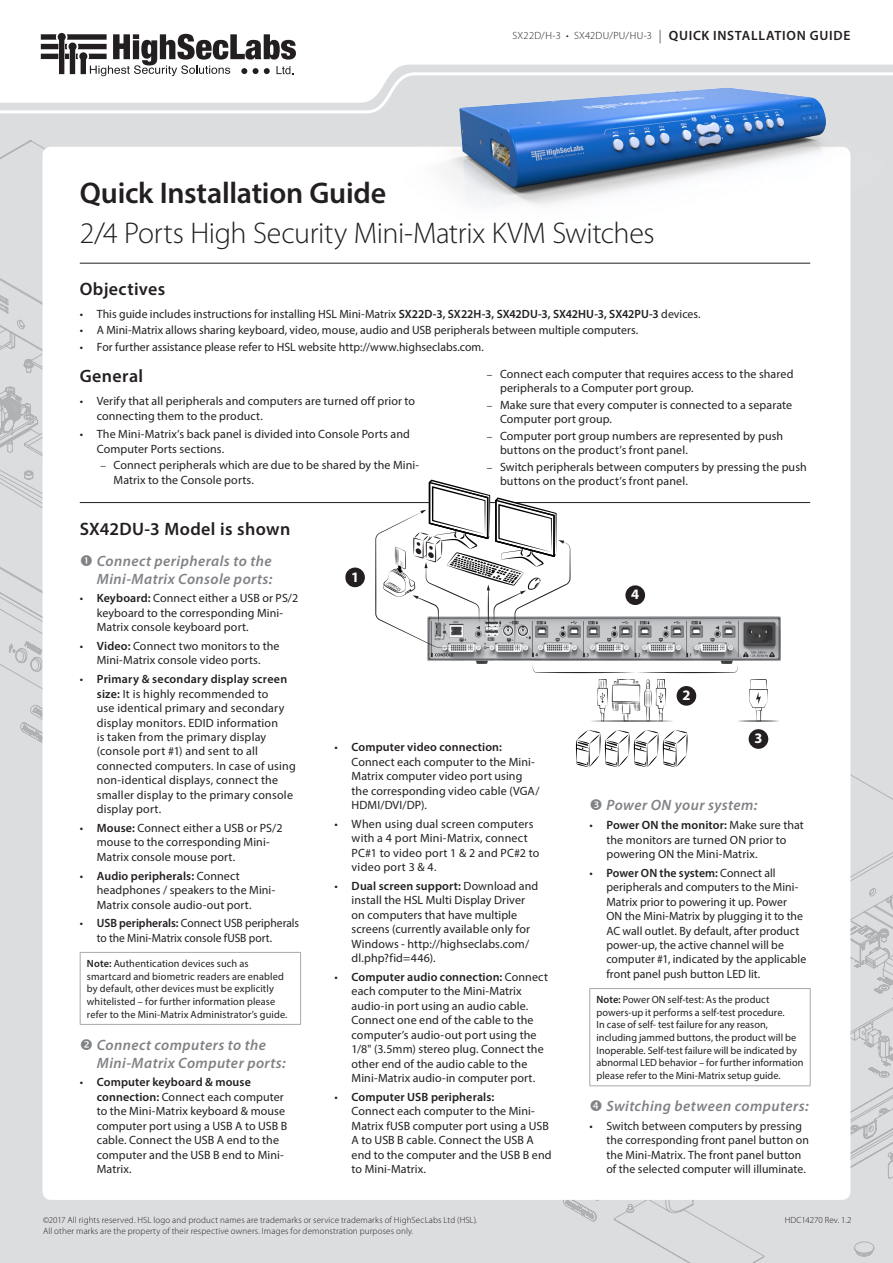
<style>
.page{position:relative;width:893px;height:1263px;background:#dcdddf}
.page>*{position:absolute;margin:0;border:0;box-sizing:border-box;transform-origin:0 0}
.Headers{font:300 30px "Myriad Pro";letter-spacing:-.015em;color:#231f20}
.Headers-2{font:600 30px "Myriad Pro";letter-spacing:-.01em;color:#231f20}
.Body_heads{font:600 18px "Myriad Pro";letter-spacing:.02em;color:#231f20}
.Body_heads-2{font:italic 600 15px/18px "Myriad Pro";letter-spacing:.03em;color:#808285}
.t1{font:700 14.55px "Myriad Pro";color:#fff}
.t2{font:12px/14.4px "Myriad Pro";letter-spacing:.01em;color:#231f20}
.t3{font:12px/14.4px "Myriad Pro";letter-spacing:.01em;color:#231f20;scale:.96 1}
.Body_Plain_-_Notes{font:10.5px/12.6px "Myriad Pro";letter-spacing:.005em;color:#231f20}
.t4{font:300 10.5px "Myriad Pro";letter-spacing:.025em;color:#231f20}
.t5{font:300 9px/10.5px "Myriad Pro";letter-spacing:.015em;color:#231f20}
.t6{font:300 9px "Myriad Pro";letter-spacing:-.01em;color:#231f20}
.s1{font-size:13.5px}
.s2{font-weight:600;font-size:13.5px}
.s3{font-weight:600}
.s4{font-family:"Minion Pro"}
</style>
<div class="page">
<div style="left:0;top:0;width:893px;height:33px;background:#fff"></div>
<svg style="left:0;top:33px;width:893px;height:81px;background:#e6e6e6"></svg>
<svg style="left:563px;top:614px;width:330px;height:649px"></svg>
<svg style="left:0;top:140px;width:49px;height:692px"></svg>
<div style="left:43px;top:147px;width:807px;height:1053px;background:#fff;border-radius:9px"></div>
<img style="left:389px;top:65px;width:494px;height:189px">
<hr style="left:80px;top:263px;width:730px;height:1px;background:#231f20">
<hr style="left:80px;top:502px;width:730px;height:1px;background:#231f20">
<img style="left:427px;top:616px;width:353px;height:47px">
<svg style="left:592px;top:679px;width:80px;height:42px"></svg>
<svg style="left:576px;top:730px;width:112px;height:37px"></svg>
<div style="left:677px;top:686px;width:19px;height:20px;background:#231f20;border-radius:50%"></div>
<div style="left:749px;top:729px;width:19px;height:20px;background:#231f20;border-radius:50%"></div>
<div style="left:625px;top:585px;width:20px;height:20px;background:#231f20;border-radius:50%"></div>
<svg style="left:738px;top:679px;width:41px;height:42px"></svg>
<svg style="left:533px;top:663px;width:205px;height:10px"></svg>
<div style="left:345px;top:567px;width:20px;height:20px;background:#231f20;border-radius:50%"></div>
<svg style="left:375px;top:480px;width:195px;height:168px"></svg>
<hr style="left:80px;top:952px;width:221px;height:1px;background:#a8a9ad">
<hr style="left:80px;top:953px;width:1px;height:71px;background:#a8a9ad">
<hr style="left:300px;top:953px;width:1px;height:71px;background:#a8a9ad">
<hr style="left:80px;top:1024px;width:221px;height:1px;background:#a8a9ad">
<hr style="left:589px;top:988px;width:222px;height:1px;background:#a8a9ad">
<hr style="left:589px;top:989px;width:1px;height:96px;background:#a8a9ad">
<hr style="left:810px;top:989px;width:1px;height:96px;background:#a8a9ad">
<hr style="left:589px;top:1085px;width:222px;height:1px;background:#a8a9ad">
<p class="t4" style="left:512px;top:30px;width:339px">SX22D/H-3 • SX42DU/PU/HU-3 <span class="s1">|</span> <span class="s2">QUICK INSTALLATION GUIDE</span></p>
<p class="Headers-2" style="left:80px;top:173px;width:308px">Quick Installation Guide</p>
<p class="Headers" style="left:80px;top:216px;width:576px">2/4 Ports High Security Mini-Matrix KVM Switches</p>
<p class="Body_heads" style="left:80px;top:277px;width:87px">Objectives</p>
<p class="t2" style="left:80px;top:306px;width:622px">• This guide includes instructions for installing HSL Mini-Matrix <span class="s3">SX22D-3, SX22H-3, SX42DU-3, SX42HU-3, SX42PU-3</span> devices.</p>
<p class="t2" style="left:80px;top:323px;width:560px">• A Mini-Matrix allows sharing keyboard, video, mouse, audio and USB peripherals between multiple computers.</p>
<p class="t2" style="left:80px;top:340px;width:406px">• For further assistance please refer to HSL website http://www.highseclabs.com.</p>
<p class="Body_heads" style="left:80px;top:365px;width:65px">General</p>
<p class="t2" style="left:97px;top:394px;width:320px;text-indent:-17px">• Verify that all peripherals and computers are turned off prior to connecting them to the product.</p>
<p class="t2" style="left:97px;top:427px;width:315px;text-indent:-17px">• The Mini-Matrix’s back panel is divided into Console Ports and<br>Computer Ports sections.</p>
<p class="t2" style="left:114px;top:458px;width:307px;text-indent:-14px"><span class="s4">–</span> Connect peripherals which are due to be shared by the Mini-<br>Matrix to the Console ports.</p>
<p class="t2" style="left:500px;top:366px;width:295px;text-indent:-14px"><span class="s4">–</span> Connect each computer that requires access to the shared peripherals to a Computer port group.</p>
<p class="t2" style="left:500px;top:397px;width:294px;text-indent:-14px"><span class="s4">–</span> Make sure that every computer is connected to a separate<br>Computer port group.</p>
<p class="t2" style="left:500px;top:428px;width:285px;text-indent:-14px"><span class="s4">–</span> Computer port group numbers are represented by push buttons on the product’s front panel.</p>
<p class="t2" style="left:500px;top:459px;width:308px;text-indent:-14px"><span class="s4">–</span> Switch peripherals between computers by pressing the push buttons on the product’s front panel.</p>
<p class="Body_heads" style="left:80px;top:518px;width:212px">SX42DU-3 Model is shown</p>
<p class="Body_heads-2" style="left:97px;top:551px;width:177px">Connect peripherals to the<br>Mini-Matrix Console ports:</p>
<p class="t2" style="left:97px;top:591px;width:203px;text-indent:-17px">• <span class="s3">Keyboard:</span> Connect either a USB or PS/2 keyboard to the corresponding Mini-<br>Matrix console keyboard port.</p>
<p class="t2" style="left:80px;top:638px;width:201px;text-align:center">• <span class="s3">Video:</span> Connect two monitors to the<br>Mini-Matrix console video ports.</p>
<p class="t2" style="left:97px;top:672px;width:200px;text-indent:-17px">• <span class="s3">Primary &amp; secondary display screen size:</span> It is highly recommended to<br>use identical primary and secondary display monitors. EDID information<br>is taken from the primary display (console port #1) and sent to all connected computers. In case of using non-identical displays, connect the smaller display to the primary console display port.</p>
<p class="t2" style="left:97px;top:821px;width:187px;text-indent:-17px">• <span class="s3">Mouse:</span> Connect either a USB or PS/2 mouse to the corresponding Mini-<br>Matrix console mouse port.</p>
<p class="t2" style="left:97px;top:868px;width:180px;text-indent:-17px">• <span class="s3">Audio peripherals:</span> Connect headphones / speakers to the Mini-<br>Matrix console audio-out port.</p>
<p class="t3" style="left:97px;top:916px;width:212px;text-indent:-17px">• <span class="s3">USB peripherals:</span> Connect USB peripherals to the Mini-Matrix console fUSB port.</p>
<p class="Body_Plain_-_Notes" style="left:87px;top:957px;width:202px"><span class="s3">Note:</span> Authentication devices such as smartcard and biometric readers are enabled by default, other devices must be explicitly whitelisted – for further information please refer to the Mini-Matrix Administrator’s guide.</p>
<p class="Body_heads-2" style="left:97px;top:1035px;width:191px">Connect computers to the<br>Mini-Matrix Computer ports:</p>
<p class="t2" style="left:97px;top:1075px;width:192px;text-indent:-17px">• <span class="s3">Computer keyboard &amp; mouse connection:</span> Connect each computer to the Mini-Matrix keyboard &amp; mouse computer port using a USB A to USB B cable. Connect the USB A end to the computer and the USB B end to Mini-<br>Matrix.</p>
<p class="t1" style="left:351px;top:567px;width:10px">1</p>
<p class="t2" style="left:352px;top:740px;width:189px;text-indent:-17px">• <span class="s3">Computer video connection:<br></span>Connect each computer to the Mini-<br>Matrix computer video port using the corresponding video cable (VGA/<br>HDMI/DVI/DP).</p>
<p class="t2" style="left:352px;top:816px;width:189px;text-indent:-17px">• When using dual screen computers with a 4 port Mini-Matrix, connect<br>PC#1 to video port 1 &amp; 2 and PC#2 to video port 3 &amp; 4.</p>
<p class="t2" style="left:352px;top:878px;width:188px;text-indent:-17px">• <span class="s3">Dual screen support:</span> Download and install the HSL Multi Display Driver on computers that have multiple screens (currently available only for Windows - http://highseclabs.com/ dl.php?fid=446).</p>
<p class="t2" style="left:352px;top:969px;width:198px;text-indent:-17px">• <span class="s3">Computer audio connection:</span> Connect each computer to the Mini-Matrix audio-in port using an audio cable.<br>Connect one end of the cable to the computer’s audio-out port using the 1/8" (3.5mm) stereo plug. Connect the other end of the audio cable to the Mini-Matrix audio-in computer port.</p>
<p class="t2" style="left:352px;top:1089px;width:201px;text-indent:-17px">• <span class="s3">Computer USB peripherals:<br></span>Connect each computer to the Mini-<br>Matrix fUSB computer port using a USB<br>A to USB B cable. Connect the USB A end to the computer and the USB B end to Mini-Matrix.</p>
<p class="t1" style="left:631px;top:585px;width:10px">4</p>
<p class="t1" style="left:682px;top:686px;width:10px">2</p>
<p class="t1" style="left:754px;top:729px;width:10px">3</p>
<p class="Body_heads-2" style="left:606px;top:796px;width:153px">Power ON your system:</p>
<p class="t2" style="left:606px;top:818px;width:199px;text-indent:-17px">• <span class="s3">Power ON the monitor:</span> Make sure that the monitors are turned ON prior to powering ON the Mini-Matrix.</p>
<p class="t2" style="left:606px;top:865px;width:201px;text-indent:-17px">• <span class="s3">Power ON the system:</span> Connect all peripherals and computers to the Mini-Matrix prior to powering it up. Power<br>ON the Mini-Matrix by plugging it to the AC wall outlet. By default, after product power-up, the active channel will be computer #1, indicated by the applicable front panel push button LED lit.</p>
<p class="Body_Plain_-_Notes" style="left:596px;top:993px;width:208px"><span class="s3">Note:</span> Power ON self-test: As the product powers-up it performs a self-test procedure.<br>In case of self- test failure for any reason, including jammed buttons, the product will be Inoperable. Self-test failure will be indicated by abnormal LED behavior – for further information please refer to the Mini-Matrix setup guide.</p>
<p class="Body_heads-2" style="left:606px;top:1097px;width:204px">Switching between computers:</p>
<p class="t2" style="left:606px;top:1118px;width:204px;text-indent:-17px">• Switch between computers by pressing the corresponding front panel button on the Mini-Matrix. The front panel button of the selected computer will illuminate.</p>
<p class="t5" style="left:43px;top:1215px;width:436px">©2017 All rights reserved. HSL logo and product names are trademarks or service trademarks of HighSecLabs Ltd (HSL).<br>All other marks are the property of their respective owners. Images for demonstration purposes only.</p>
<p class="t6" style="left:785px;top:1215px;width:68px">HDC14270 Rev. 1.2</p>
</div>
